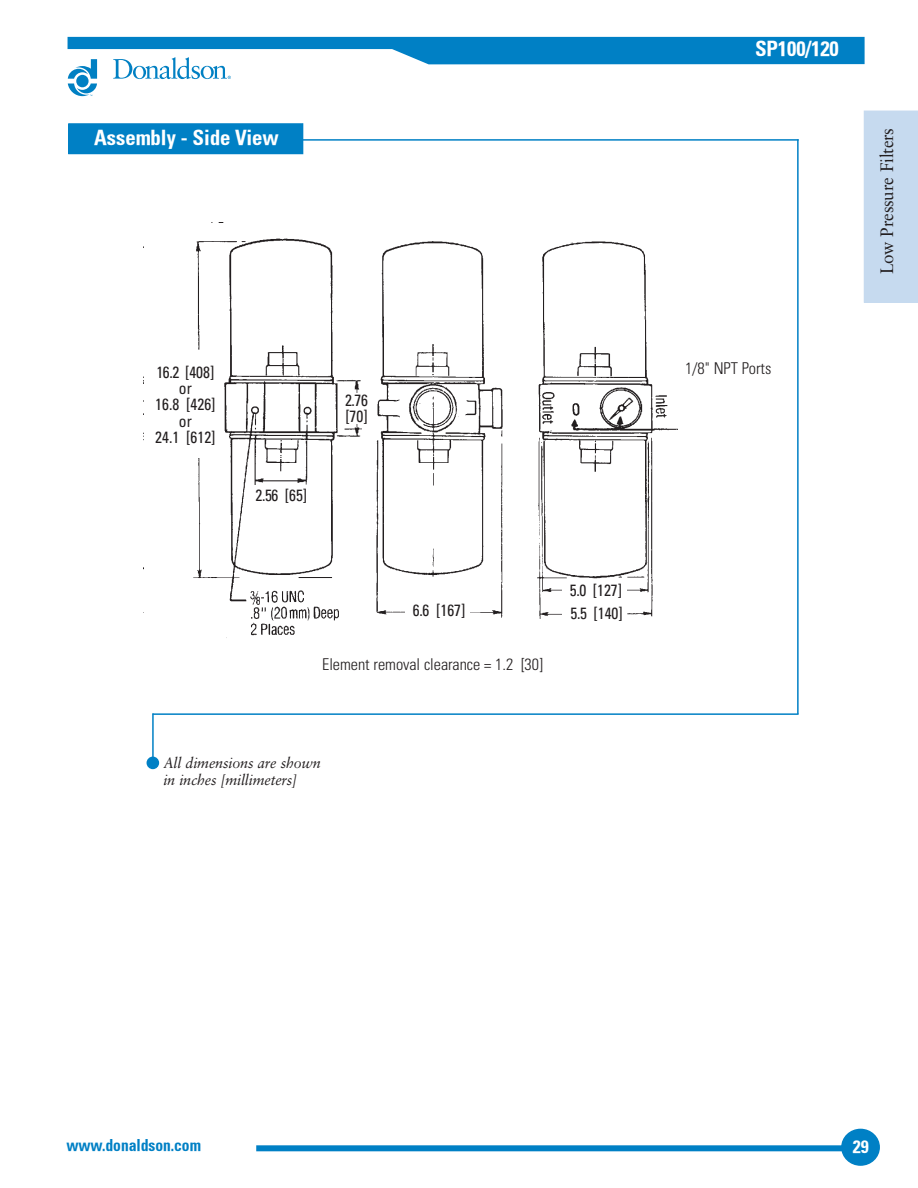
<style>
.page{position:relative;width:918px;height:1188px;background:#fff}
.page>*{position:absolute;margin:0;border:0;box-sizing:border-box;transform-origin:0 0}
.t1{font:21px "TT27 C9 O00";letter-spacing:-.01em;color:#fff}
.t2{font:18px "Sabon LT Std";letter-spacing:-.01em;color:#221e1f;scale:.95 1}
.t3{font:18px "TT27 C9 O00";color:#fff}
.t4{font:16.5px "TT27 C9 O00";letter-spacing:-.005em;color:#0080c5;scale:.95 1}
.t5{font:condensed 16.35px/16.4px "Univers LT Std";color:#221e1f;text-align:center;scale:.95 1}
.t6{font:300 condensed 16.2px "Univers";letter-spacing:-.005em;color:#221e1f}
.t7{font:italic 15px/16.5px "Sabon LT Std";letter-spacing:-.005em;color:#221e1f;scale:.95 1}
</style>
<div class="page">
<svg style="left:193px;top:347px;width:14px;height:232px"></svg>
<hr style="left:202px;top:574px;width:37px;height:3px;background:#fff">
<img style="left:207px;top:238px;width:470px;height:400px">
<div style="left:243px;top:275px;width:78px;height:44px;background:#fff"></div>
<div style="left:394px;top:275px;width:78px;height:44px;background:#fff"></div>
<div style="left:555px;top:277px;width:78px;height:43px;background:#fff"></div>
<div style="left:553px;top:502px;width:78px;height:43px;background:#fff"></div>
<div style="left:394px;top:497px;width:78px;height:44px;background:#fff"></div>
<div style="left:246px;top:499px;width:78px;height:44px;background:#fff"></div>
<div style="left:405px;top:600px;width:64px;height:25px;background:#fff"></div>
<div style="left:504px;top:325px;width:32px;height:51px;background:#fff"></div>
<div style="left:511px;top:223px;width:71px;height:18px;background:#fff"></div>
<div style="left:563px;top:602px;width:64px;height:25px;background:#fff"></div>
<div style="left:562px;top:579px;width:64px;height:26px;background:#fff"></div>
<div style="left:342px;top:393px;width:31px;height:31px;background:#fff"></div>
<div style="left:247px;top:486px;width:65px;height:25px;background:#fff"></div>
<div style="left:246px;top:339px;width:18px;height:25px;background:#fff"></div>
<div style="left:505px;top:237px;width:32px;height:402px;background:#fff"></div>
<svg style="left:537px;top:625px;width:43px;height:13px"></svg>
<svg style="left:537px;top:241px;width:44px;height:6px"></svg>
<hr style="left:299px;top:577px;width:33px;height:1px;background:#221e1f">
<div style="left:864px;top:111px;width:54px;height:191px;background:#c6daef"></div>
<svg style="left:841px;top:1129px;width:39px;height:37px"></svg>
<div style="left:256px;top:1145px;width:591px;height:6px;background:#0080c5"></div>
<svg style="left:68px;top:37px;width:797px;height:59px"></svg>
<hr style="left:68px;top:139px;width:731px;height:2px;background:#0080c5">
<div style="left:69px;top:124px;width:234px;height:30px;background:#0080c5"></div>
<hr style="left:797px;top:139px;width:2px;height:575px;background:#0080c5">
<hr style="left:152px;top:713px;width:2px;height:49px;background:#0080c5">
<svg style="left:147px;top:757px;width:12px;height:12px"></svg>
<hr style="left:153px;top:713px;width:646px;height:2px;background:#0080c5">
<p class="t1" style="left:94px;top:130px;width:186px">Assembly - Side View</p>
<p class="t5" style="left:155px;top:365px;width:65px">16.2 [408] or<br>16.8 [426] or<br>24.1 [612]</p>
<p class="t5" style="left:256px;top:488px;width:56px">2.56 [65]</p>
<p class="t5" style="left:345px;top:393px;width:26px;text-align:left">2.76 [70]</p>
<p class="t5" style="left:413px;top:604px;width:57px">6.6 [167]</p>
<p class="t6" style="left:322px;top:658px;width:222px">Element removal clearance = 1.2 [30]</p>
<p class="t5" style="left:570px;top:584px;width:56px">5.0 [127]</p>
<p class="t5" style="left:571px;top:606px;width:56px">5.5 [140]</p>
<p class="t7" style="left:163px;top:756px;width:167px">All dimensions are shown in inches [millimeters]</p>
<p class="t1" style="left:755px;top:41px;width:85px">SP100/120</p>
<p class="t6" style="left:685px;top:362px;width:88px">1/8" NPT Ports</p>
<p class="t2" style="left:880px;top:274px;width:156px;rotate:-90deg">Low Pressure Filters</p>
<p class="t4" style="left:66px;top:1139px;width:143px">www.donaldson.com</p>
<p class="t3" style="left:853px;top:1140px;width:17px">29</p>
</div>
